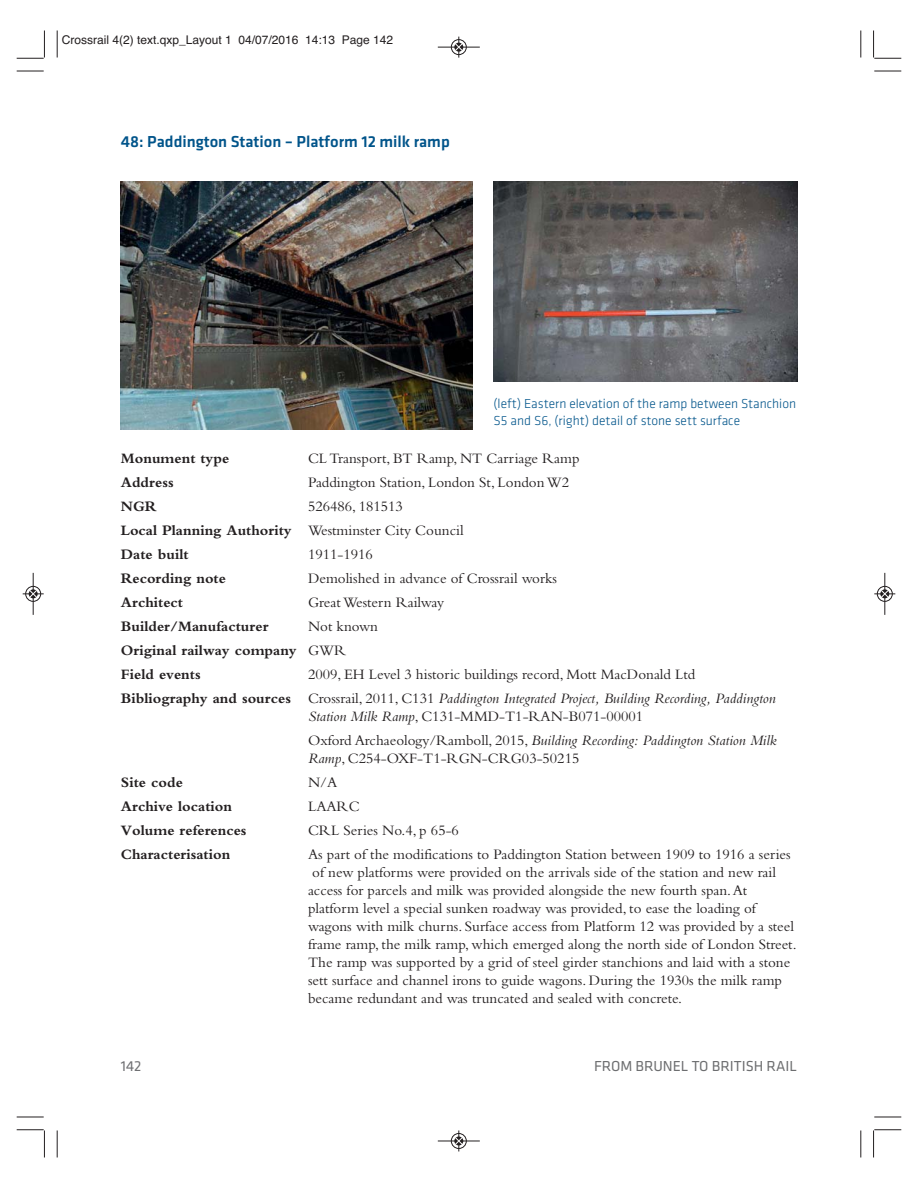
<style>
.page{position:relative;width:918px;height:1188px;background:#fff}
.page>*{position:absolute;margin:0;border:0;box-sizing:border-box;transform-origin:0 0}
.t1{font:500 16.5px "Klavika";color:#00548a}
.t2{font:15px/18px "Bembo";color:#231f20}
.t3{font:700 15px/24px "Bembo";color:#231f20}
.t4{font:15px "Klavika";color:#6d6e70}
.t5{font:15px "Klavika";color:#6f7073}
.t6{font:300 13.5px/17.2px "Klavika";color:#00548a}
.t7{font:12px "Helvetica";color:#231f20}
.s1{font-weight:700}
.s2{font-weight:400}
.s3{font-style:italic}
</style>
<div class="page">
<img style="left:494px;top:182px;width:303px;height:199px">
<img style="left:121px;top:182px;width:352px;height:247px">
<svg style="left:57px;top:31px;width:1px;height:27px"></svg>
<svg style="left:17px;top:71px;width:27px;height:1px"></svg>
<svg style="left:860px;top:31px;width:2px;height:27px"></svg>
<svg style="left:874px;top:71px;width:27px;height:1px"></svg>
<svg style="left:57px;top:1130px;width:1px;height:27px"></svg>
<svg style="left:17px;top:1117px;width:27px;height:1px"></svg>
<svg style="left:860px;top:1130px;width:2px;height:27px"></svg>
<svg style="left:874px;top:1117px;width:27px;height:1px"></svg>
<svg style="left:17px;top:31px;width:28px;height:28px"></svg>
<svg style="left:873px;top:31px;width:28px;height:28px"></svg>
<svg style="left:17px;top:1129px;width:28px;height:28px"></svg>
<svg style="left:873px;top:1129px;width:28px;height:28px"></svg>
<hr style="left:438px;top:47px;width:42px;height:1px;background:#231f20">
<div style="left:451px;top:39px;width:16px;height:16px;border:1px solid #231f20;border-radius:50%"></div>
<svg style="left:455px;top:37px;width:8px;height:21px"></svg>
<hr style="left:438px;top:1141px;width:42px;height:1px;background:#231f20">
<div style="left:451px;top:1133px;width:16px;height:16px;border:1px solid #231f20;border-radius:50%"></div>
<svg style="left:455px;top:1130px;width:8px;height:21px"></svg>
<div style="left:25px;top:586px;width:16px;height:16px;border:1px solid #fff;border-radius:50%"></div>
<hr style="left:33px;top:573px;width:1px;height:42px;background:#231f20">
<div style="left:26px;top:586px;width:15px;height:16px;border:1px solid #231f20;border-radius:50%"></div>
<svg style="left:23px;top:590px;width:21px;height:8px"></svg>
<hr style="left:885px;top:573px;width:1px;height:42px;background:#231f20">
<div style="left:877px;top:586px;width:16px;height:16px;border:1px solid #231f20;border-radius:50%"></div>
<svg style="left:874px;top:590px;width:21px;height:8px"></svg>
<p class="t7" style="left:62px;top:35px;width:333px">Crossrail 4(2) text.qxp_Layout 1 04/07/2016 14:13 Page 142</p>
<p class="t1" style="left:121px;top:135px;width:330px">48: Paddington Station – Platform 12 milk ramp</p>
<p class="t6" style="left:494px;top:395px;width:304px">(left) Eastern elevation of the ramp between Stanchion<br>S5 and S6, (right) detail of stone sett surface</p>
<p class="t3" style="left:121px;top:447px;width:110px">Monument type</p>
<p class="t2" style="left:308px;top:450px;width:273px">CL Transport, BT Ramp, NT Carriage Ramp</p>
<p class="t3" style="left:121px;top:471px;width:54px">Address</p>
<p class="t2" style="left:308px;top:474px;width:263px">Paddington Station, London St, London W2</p>
<p class="t3" style="left:121px;top:495px;width:37px">NGR</p>
<p class="t2" style="left:121px;top:495px;width:344px;line-height:24px;text-indent:187px">526486, 181513<br><span class="s1">Local Planning Authority</span> Westminster City Council<br><span class="s1">Date built</span></p>
<p class="t2" style="left:308px;top:546px;width:66px">1911-1916</p>
<p class="t3" style="left:121px;top:567px;width:107px">Recording note</p>
<p class="t2" style="left:308px;top:570px;width:251px">Demolished in advance of Crossrail works</p>
<p class="t3" style="left:121px;top:591px;width:64px">Architect</p>
<p class="t2" style="left:308px;top:594px;width:138px">Great Western Railway</p>
<p class="t3" style="left:121px;top:615px;width:149px">Builder/Manufacturer</p>
<p class="t3" style="left:121px;top:615px;width:259px;text-indent:187px"><span class="s2">Not known<br></span>Original railway company <span class="s2">GWR<br></span>Field events</p>
<p class="t2" style="left:121px;top:663px;width:656px;line-height:24px;text-indent:187px">2009, EH Level 3 historic buildings record, Mott MacDonald Ltd<br><span class="s1">Bibliography and sources</span> Crossrail, 2011, C131 <span class="s3">Paddington Integrated Project, Building Recording, Paddington</span></p>
<p class="t2" style="left:308px;top:705px;width:470px;line-height:24px"><span class="s3">Station Milk Ramp</span>, C131-MMD-T1-RAN-B071-00001<br>Oxford Archaeology/Ramboll, 2015, <span class="s3">Building Recording: Paddington Station Milk</span></p>
<p class="t2" style="left:308px;top:750px;width:273px"><span class="s3">Ramp</span>, C254-OXF-T1-RGN-CRG03-50215</p>
<p class="t3" style="left:121px;top:771px;width:63px">Site code</p>
<p class="t2" style="left:308px;top:774px;width:31px">N/A</p>
<p class="t3" style="left:121px;top:795px;width:113px">Archive location</p>
<p class="t2" style="left:308px;top:798px;width:53px">LAARC</p>
<p class="t3" style="left:121px;top:819px;width:127px">Volume references</p>
<p class="t2" style="left:308px;top:822px;width:152px">CRL Series No.4, p 65-6</p>
<p class="t3" style="left:121px;top:843px;width:111px">Characterisation</p>
<p class="t2" style="left:308px;top:846px;width:490px">As part of the modifications to Paddington Station between 1909 to 1916 a series of new platforms were provided on the arrivals side of the station and new rail access for parcels and milk was provided alongside the new fourth span. At platform level a special sunken roadway was provided, to ease the loading of wagons with milk churns. Surface access from Platform 12 was provided by a steel frame ramp, the milk ramp, which emerged along the north side of London Street.<br>The ramp was supported by a grid of steel girder stanchions and laid with a stone sett surface and channel irons to guide wagons. During the 1930s the milk ramp became redundant and was truncated and sealed with concrete.</p>
<p class="t5" style="left:121px;top:1060px;width:22px">142</p>
<p class="t4" style="left:594px;top:1060px;width:204px">FROM BRUNEL TO BRITISH RAIL</p>
</div>
